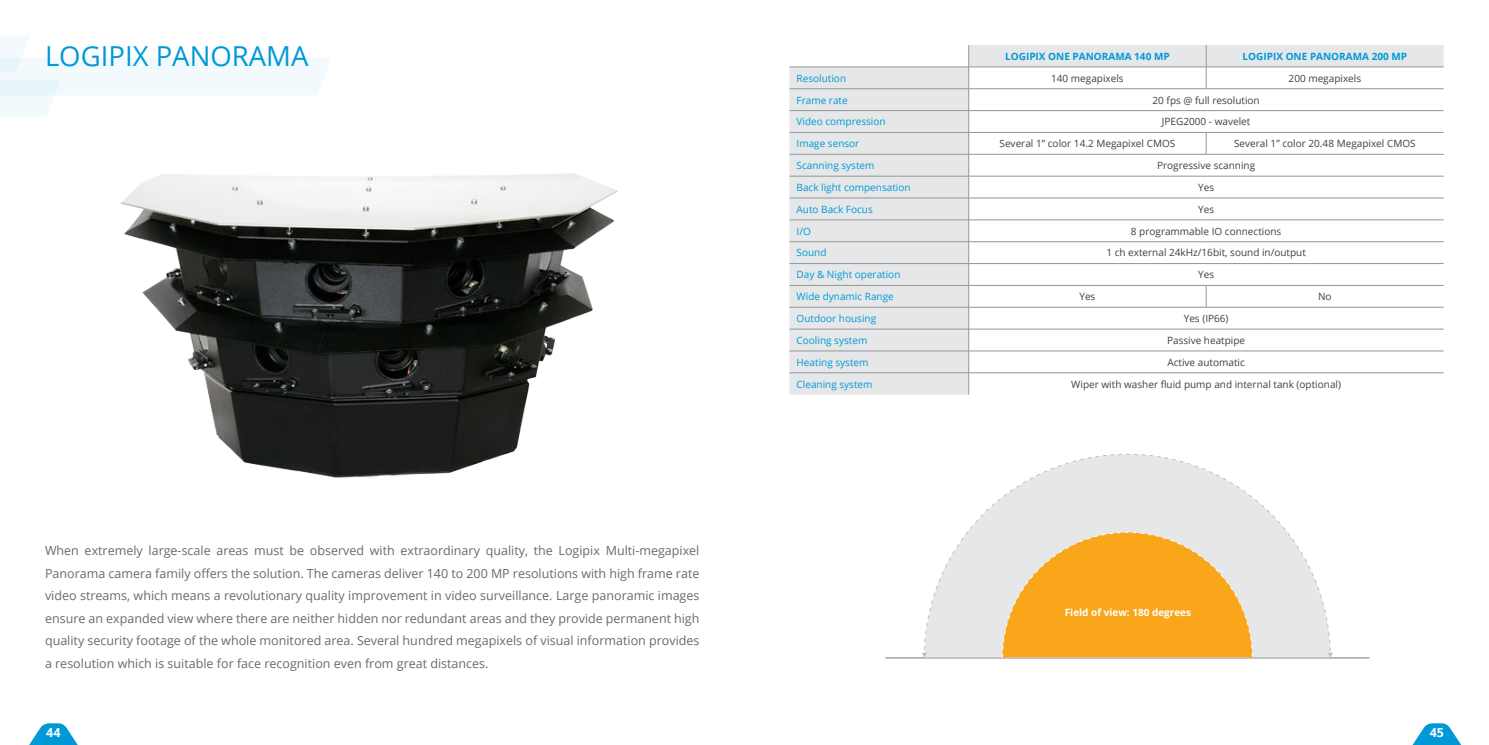
<style>
.page{position:relative;width:1489px;height:745px;background:#fff}
.page>*{position:absolute;margin:0;border:0;box-sizing:border-box;transform-origin:0 0}
.t1{font:27.5px "Open Sans";color:#0099d8}
.t2{font:12.5px/22.5px "Open Sans";color:#696a6d;text-align:justify}
.t3{font:700 12.5px "Open Sans";color:#fff}
.t4{font:10px "Open Sans";color:#414042}
.t5{font:10px "Open Sans";color:#0099d8}
.t6{font:700 10px "Open Sans";color:#0099d8}
.t7{font:700 10px "Open Sans";color:#fff}
</style>
<div class="page">
<svg style="left:30px;top:723px;width:47px;height:21px"></svg>
<svg style="left:1413px;top:723px;width:48px;height:21px"></svg>
<svg style="left:0;top:36px;width:331px;height:81px"></svg>
<svg style="left:789px;top:45px;width:654px;height:349px;background:#e6e7e8"></svg>
<svg style="left:969px;top:68px;width:474px;height:326px"></svg>
<hr style="left:789px;top:67px;width:179px;height:1px;background:#939598">
<hr style="left:968px;top:67px;width:238px;height:1px;background:#939598">
<hr style="left:1206px;top:67px;width:237px;height:1px;background:#939598">
<hr style="left:789px;top:88px;width:179px;height:1px;background:#939598">
<hr style="left:968px;top:88px;width:238px;height:1px;background:#939598">
<hr style="left:1206px;top:88px;width:237px;height:1px;background:#939598">
<hr style="left:789px;top:110px;width:179px;height:1px;background:#939598">
<hr style="left:968px;top:110px;width:238px;height:1px;background:#939598">
<hr style="left:1206px;top:110px;width:237px;height:1px;background:#939598">
<hr style="left:789px;top:132px;width:179px;height:1px;background:#939598">
<hr style="left:968px;top:132px;width:238px;height:1px;background:#939598">
<hr style="left:1206px;top:132px;width:237px;height:1px;background:#939598">
<hr style="left:789px;top:154px;width:179px;height:1px;background:#939598">
<hr style="left:968px;top:154px;width:238px;height:1px;background:#939598">
<hr style="left:1206px;top:154px;width:237px;height:1px;background:#939598">
<hr style="left:789px;top:176px;width:179px;height:1px;background:#939598">
<hr style="left:968px;top:176px;width:238px;height:1px;background:#939598">
<hr style="left:1206px;top:176px;width:237px;height:1px;background:#939598">
<hr style="left:789px;top:198px;width:179px;height:1px;background:#939598">
<hr style="left:968px;top:198px;width:238px;height:1px;background:#939598">
<hr style="left:1206px;top:198px;width:237px;height:1px;background:#939598">
<hr style="left:789px;top:219px;width:179px;height:1px;background:#939598">
<hr style="left:968px;top:219px;width:238px;height:1px;background:#939598">
<hr style="left:1206px;top:219px;width:237px;height:1px;background:#939598">
<hr style="left:789px;top:241px;width:179px;height:1px;background:#939598">
<hr style="left:968px;top:241px;width:238px;height:1px;background:#939598">
<hr style="left:1206px;top:241px;width:237px;height:1px;background:#939598">
<hr style="left:789px;top:263px;width:179px;height:1px;background:#939598">
<hr style="left:968px;top:263px;width:238px;height:1px;background:#939598">
<hr style="left:1206px;top:263px;width:237px;height:1px;background:#939598">
<hr style="left:789px;top:285px;width:179px;height:1px;background:#939598">
<hr style="left:968px;top:285px;width:238px;height:1px;background:#939598">
<hr style="left:1206px;top:285px;width:237px;height:1px;background:#939598">
<hr style="left:789px;top:307px;width:179px;height:1px;background:#939598">
<hr style="left:968px;top:307px;width:238px;height:1px;background:#939598">
<hr style="left:1206px;top:307px;width:237px;height:1px;background:#939598">
<hr style="left:789px;top:329px;width:179px;height:1px;background:#939598">
<hr style="left:968px;top:329px;width:238px;height:1px;background:#939598">
<hr style="left:1206px;top:329px;width:237px;height:1px;background:#939598">
<hr style="left:789px;top:350px;width:179px;height:1px;background:#939598">
<hr style="left:968px;top:350px;width:238px;height:1px;background:#939598">
<hr style="left:1206px;top:350px;width:237px;height:1px;background:#939598">
<hr style="left:789px;top:372px;width:179px;height:1px;background:#939598">
<hr style="left:968px;top:372px;width:238px;height:1px;background:#939598">
<hr style="left:1206px;top:372px;width:237px;height:1px;background:#939598">
<svg style="left:1205px;top:45px;width:1px;height:43px"></svg>
<svg style="left:1205px;top:133px;width:1px;height:21px"></svg>
<svg style="left:1205px;top:286px;width:1px;height:21px"></svg>
<svg style="left:968px;top:45px;width:1px;height:349px"></svg>
<img style="left:120px;top:173px;width:498px;height:305px">
<hr style="left:885px;top:657px;width:484px;height:1px;background:#808285">
<svg style="left:923px;top:453px;width:408px;height:205px;fill:#e6e7e8"></svg>
<svg style="left:1001px;top:531px;width:251px;height:126px;background:#f5b549"></svg>
<svg style="left:1327px;top:652px;width:5px;height:5px"></svg>
<svg style="left:922px;top:652px;width:4px;height:5px"></svg>
<h1 class="t1" style="left:45px;top:37px;width:30px">Logipix</h1>
<h1 class="t1" style="left:156px;top:37px;width:154px">PANORAMA</h1>
<p class="t2" style="left:45px;top:538px;width:656px">When extremely large-scale areas must be observed with extraordinary quality, the Logipix Multi-megapixel Panorama camera family offers the solution. The cameras deliver 140 to 200 MP resolutions with high frame rate video streams, which means a revolutionary quality improvement in video surveillance. Large panoramic images ensure an expanded view where there are neither hidden nor redundant areas and they provide permanent high quality security footage of the whole monitored area. Several hundred megapixels of visual information provides a resolution which is suitable for face recognition even from great distances.</p>
<p class="t6" style="left:1005px;top:49px;width:51px">LOGIPIX ONE</p>
<p class="t6" style="left:1072px;top:49px;width:22px">PANOR</p>
<p class="t6" style="left:1108px;top:49px;width:63px">AMA 140 MP</p>
<p class="t6" style="left:1242px;top:49px;width:51px">LOGIPIX ONE</p>
<p class="t6" style="left:1309px;top:49px;width:22px">PANOR</p>
<p class="t6" style="left:1345px;top:49px;width:63px">AMA 200 MP</p>
<p class="t5" style="left:796px;top:71px;width:51px">Resolution</p>
<p class="t4" style="left:1051px;top:71px;width:74px">140 megapixels</p>
<p class="t4" style="left:1288px;top:71px;width:74px">200 megapixels</p>
<p class="t5" style="left:796px;top:93px;width:53px">Frame rate</p>
<p class="t4" style="left:1152px;top:93px;width:109px">20 fps @ full resolution</p>
<p class="t5" style="left:796px;top:115px;width:91px">Video compression</p>
<p class="t4" style="left:1161px;top:115px;width:90px">JPEG2000 - wavelet</p>
<p class="t5" style="left:796px;top:137px;width:64px">Image sensor</p>
<p class="t4" style="left:999px;top:137px;width:177px">Several 1” color 14.2 Megapixel CMOS</p>
<p class="t4" style="left:1233px;top:137px;width:183px">Several 1” color 20.48 Megapixel CMOS</p>
<p class="t5" style="left:796px;top:158px;width:79px">Scanning system</p>
<p class="t4" style="left:1156px;top:158px;width:100px">Progressive scanning</p>
<p class="t5" style="left:796px;top:180px;width:116px">Back light compensation</p>
<p class="t4" style="left:1198px;top:180px;width:17px">Yes</p>
<p class="t5" style="left:796px;top:202px;width:78px">Auto Back Focus</p>
<p class="t4" style="left:1198px;top:202px;width:17px">Yes</p>
<p class="t5" style="left:796px;top:224px;width:16px">I/O</p>
<p class="t4" style="left:1130px;top:224px;width:152px">8 programmable IO connections</p>
<p class="t5" style="left:796px;top:246px;width:31px">Sound</p>
<p class="t4" style="left:1106px;top:246px;width:201px">1 ch external 24kH z/16bit, sound in/output</p>
<p class="t5" style="left:796px;top:267px;width:105px">Day &amp; Night operation</p>
<p class="t4" style="left:1198px;top:267px;width:17px">Yes</p>
<p class="t5" style="left:796px;top:289px;width:99px">Wide dynamic Range</p>
<p class="t4" style="left:1079px;top:289px;width:17px">Yes</p>
<p class="t4" style="left:1317px;top:289px;width:15px">No</p>
<p class="t5" style="left:796px;top:311px;width:81px">Outdoor housing</p>
<p class="t4" style="left:1183px;top:311px;width:46px">Yes (IP66)</p>
<p class="t5" style="left:796px;top:333px;width:72px">Cooling system</p>
<p class="t4" style="left:1166px;top:333px;width:80px">Passive heatpipe</p>
<p class="t5" style="left:796px;top:355px;width:73px">Heating system</p>
<p class="t4" style="left:1167px;top:355px;width:79px">Active automatic</p>
<p class="t5" style="left:796px;top:377px;width:77px">Cleaning system</p>
<p class="t4" style="left:1071px;top:377px;width:271px">Wiper with washer fluid pump and internal tank (optional)</p>
<p class="t7" style="left:1064px;top:604px;width:128px">Field of view: 180 degrees</p>
<p class="t3" style="left:46px;top:723px;width:16px">44</p>
<p class="t3" style="left:1429px;top:723px;width:16px">45</p>
</div>
